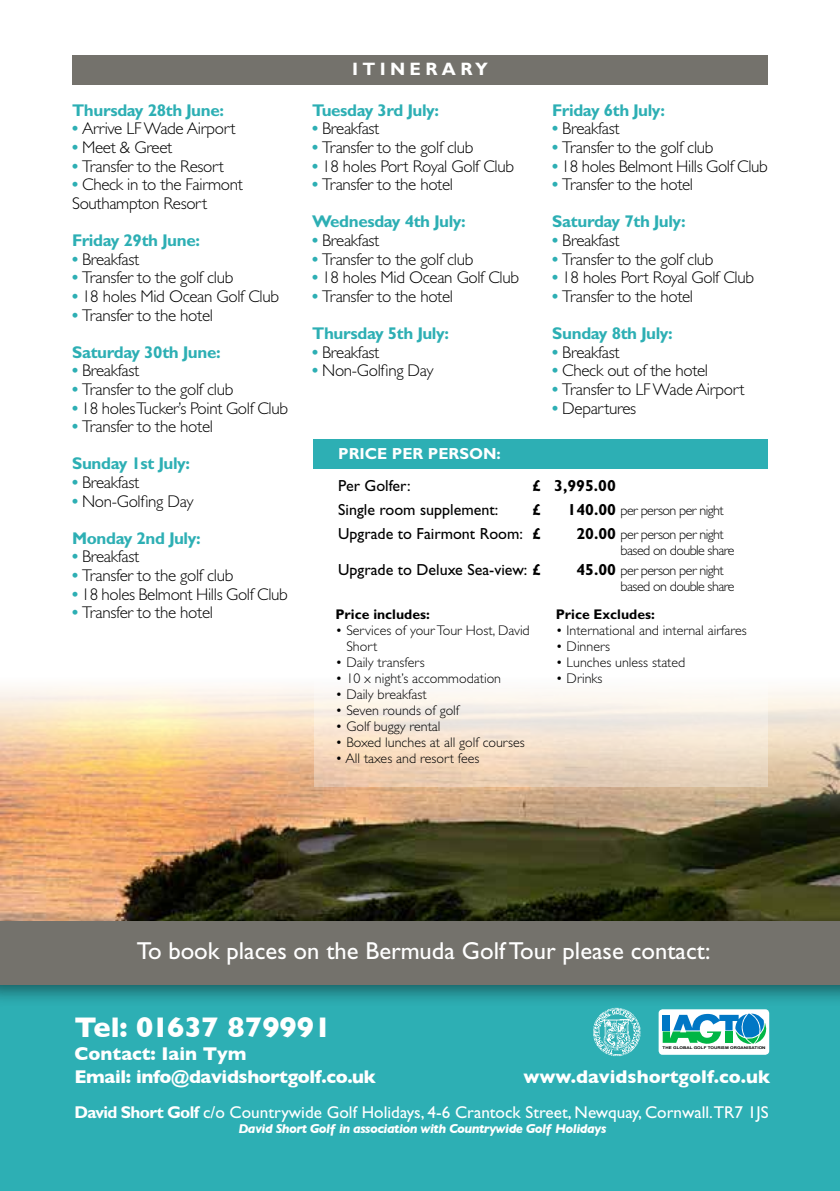
<style>
.page{position:relative;width:840px;height:1191px;background:#fff}
.page>*{position:absolute;margin:0;border:0;box-sizing:border-box;transform-origin:0 0}
.t1{font:700 29px "Gill Sans";color:#fff}
.t2{font:24.6px "Gill Sans Std";color:#fff}
.t3{font:700 18.8px/22.8px "Gill Sans";letter-spacing:-.02em;color:#fff}
.t4{font:700 18.8px "Gill Sans";color:#fff}
.t5{font:700 18px "Gill Sans Std";letter-spacing:.24em;color:#fff}
.t6{font:17.2px "Gill Sans Std";color:#fff}
.t7{font:300 17px/37.2px "Gill Sans Std";letter-spacing:-.02em;color:#000}
.t8{font:700 17px/37.2px "Gill Sans Std";letter-spacing:-.02em;color:#2dafb4}
.t9{font:16px "Gill Sans Std";color:#000}
.t10{font:700 16px "Gill Sans Std";color:#fff}
.t11{font:700 16px "Gill Sans Std";color:#000}
.t12{font:300 14px/16px "Gill Sans Std";color:#000}
.t13{font:300 14px/16px "Gill Sans Std";letter-spacing:-.04em;color:#000}
.t14{font:700 14px "Gill Sans Std";color:#000}
.t15{font:italic 700 13px "Gill Sans";letter-spacing:-.04em;color:#fff}
.t16{font:700 3.8px "Arial";color:#000;scale:1.22 1}
.s1{font-weight:700;color:#2dafb4}
.s2{font-weight:300;color:#000}
.s3{font-weight:700;font-size:16px}
.s4{font-weight:700}
</style>
<div class="page">
<img style="left:0;top:686px;width:839px;height:222px">
<div style="left:0;top:943px;width:839px;height:248px;background:#2dafb4"></div>
<div style="left:0;top:908px;width:839px;height:99px;background:#000;opacity:.5"></div>
<div style="left:0;top:921px;width:839px;height:63px;background:#74726c"></div>
<div style="left:658px;top:1009px;width:110px;height:45px;background:#fff;border-radius:4px"></div>
<svg style="left:662px;top:1013px;width:105px;height:31px"></svg>
<img style="left:585px;top:1004px;width:62px;height:52px">
<div style="left:72px;top:55px;width:695px;height:30px;background:#74726c"></div>
<svg style="left:314px;top:468px;width:453px;height:318px"></svg>
<div style="left:313px;top:439px;width:454px;height:29px;background:#2dafb4"></div>
<p class="t8" style="left:72px;top:91px;width:153px">Thursday 28th June:</p>
<p class="t7" style="left:72px;top:110px;width:165px"><span class="s1">•</span> Arrive LF Wade Airport</p>
<p class="t7" style="left:72px;top:129px;width:102px"><span class="s1">•</span> Meet &amp; Greet</p>
<p class="t7" style="left:72px;top:148px;width:153px"><span class="s1">•</span> Transfer to the Resort</p>
<p class="t7" style="left:72px;top:175px;width:172px;line-height:18.6px"><span class="s1">•</span> Check in to the Fairmont<br>Southampton Resort</p>
<p class="t8" style="left:72px;top:222px;width:129px">Friday 29th June:</p>
<p class="t7" style="left:72px;top:240px;width:69px"><span class="s1">•</span> Breakfast</p>
<p class="t7" style="left:72px;top:259px;width:163px"><span class="s1">•</span> Transfer to the golf club</p>
<p class="t7" style="left:72px;top:278px;width:208px"><span class="s1">•</span> 18 holes Mid Ocean Golf Club</p>
<p class="t8" style="left:72px;top:296px;width:150px">• <span class="s2">Transfer to the hotel<br></span>Saturday 30th June:</p>
<p class="t7" style="left:72px;top:352px;width:69px"><span class="s1">•</span> Breakfast</p>
<p class="t7" style="left:72px;top:371px;width:163px"><span class="s1">•</span> Transfer to the golf club</p>
<p class="t7" style="left:72px;top:389px;width:217px"><span class="s1">•</span> 18 holes Tucker’s Point Golf Club</p>
<p class="t7" style="left:72px;top:408px;width:142px"><span class="s1">•</span> Transfer to the hotel<br><span class="s1">Sunday 1st July:</span></p>
<p class="t7" style="left:72px;top:464px;width:69px"><span class="s1">•</span> Breakfast</p>
<p class="t8" style="left:72px;top:482px;width:130px">• <span class="s2">Non-Golfing Day<br></span>Monday 2nd July:</p>
<p class="t7" style="left:72px;top:538px;width:69px"><span class="s1">•</span> Breakfast</p>
<p class="t7" style="left:72px;top:557px;width:163px"><span class="s1">•</span> Transfer to the golf club</p>
<p class="t7" style="left:72px;top:575px;width:217px"><span class="s1">•</span> 18 holes Belmont Hills Golf Club</p>
<p class="t7" style="left:72px;top:594px;width:142px"><span class="s1">•</span> Transfer to the hotel</p>
<p class="t5" style="left:352px;top:58px;width:137px">ITINERARY</p>
<p class="t8" style="left:312px;top:91px;width:128px">Tuesday 3rd July:</p>
<p class="t7" style="left:312px;top:110px;width:69px"><span class="s1">•</span> Breakfast</p>
<p class="t7" style="left:312px;top:129px;width:163px"><span class="s1">•</span> Transfer to the golf club</p>
<p class="t7" style="left:312px;top:148px;width:203px"><span class="s1">•</span> 18 holes Port Royal Golf Club</p>
<p class="t8" style="left:312px;top:166px;width:155px">• <span class="s2">Transfer to the hotel<br></span>Wednesday 4th July:</p>
<p class="t7" style="left:312px;top:222px;width:69px"><span class="s1">•</span> Breakfast</p>
<p class="t7" style="left:312px;top:240px;width:163px"><span class="s1">•</span> Transfer to the golf club</p>
<p class="t7" style="left:312px;top:259px;width:208px"><span class="s1">•</span> 18 holes Mid Ocean Golf Club</p>
<p class="t7" style="left:312px;top:278px;width:142px"><span class="s1">•</span> Transfer to the hotel<br><span class="s1">Thursday 5th July:</span></p>
<p class="t7" style="left:312px;top:333px;width:69px"><span class="s1">•</span> Breakfast</p>
<p class="t7" style="left:312px;top:352px;width:123px"><span class="s1">•</span> Non-Golfing Day</p>
<p class="t8" style="left:552px;top:91px;width:114px">Friday 6th July:</p>
<p class="t7" style="left:552px;top:110px;width:69px"><span class="s1">•</span> Breakfast</p>
<p class="t7" style="left:552px;top:129px;width:163px"><span class="s1">•</span> Transfer to the golf club</p>
<p class="t7" style="left:552px;top:147px;width:217px"><span class="s1">•</span> 18 holes Belmont Hills Golf Club</p>
<p class="t7" style="left:552px;top:166px;width:142px"><span class="s1">•</span> Transfer to the hotel<br><span class="s1">Saturday 7th July:</span></p>
<p class="t7" style="left:552px;top:222px;width:69px"><span class="s1">•</span> Breakfast</p>
<p class="t7" style="left:552px;top:240px;width:163px"><span class="s1">•</span> Transfer to the golf club</p>
<p class="t7" style="left:552px;top:259px;width:203px"><span class="s1">•</span> 18 holes Port Royal Golf Club</p>
<p class="t7" style="left:552px;top:278px;width:142px"><span class="s1">•</span> Transfer to the hotel<br><span class="s1">Sunday 8th July:</span></p>
<p class="t7" style="left:552px;top:333px;width:69px"><span class="s1">•</span> Breakfast</p>
<p class="t7" style="left:552px;top:352px;width:157px"><span class="s1">•</span> Check out of the hotel</p>
<p class="t7" style="left:552px;top:371px;width:194px"><span class="s1">•</span> Transfer to LF Wade Airport</p>
<p class="t7" style="left:552px;top:389px;width:85px"><span class="s1">•</span> Departures</p>
<p class="t10" style="left:338px;top:444px;width:164px">PRICE PER PERSON:</p>
<p class="t9" style="left:338px;top:476px;width:74px">Per Golfer:</p>
<p class="t11" style="left:532px;top:476px;width:85px">£ 3,995.00</p>
<p class="t9" style="left:338px;top:500px;width:161px">Single room supplement:</p>
<p class="t11" style="left:532px;top:500px;width:10px">£</p>
<p class="t13" style="left:567px;top:502px;width:158px"><span class="s3">140.00</span> per person per night</p>
<p class="t9" style="left:338px;top:524px;width:204px">Upgrade to Fairmont Room: <span class="s4">£</span></p>
<p class="t13" style="left:620px;top:526px;width:115px;text-indent:-44px"><span class="s3">20.00</span> per person per night based on double share</p>
<p class="t9" style="left:338px;top:560px;width:204px">Upgrade to Deluxe Sea-view: <span class="s4">£</span></p>
<p class="t13" style="left:620px;top:562px;width:115px;text-indent:-44px"><span class="s3">45.00</span> per person per night based on double share</p>
<p class="t14" style="left:335px;top:606px;width:96px">Price includes:</p>
<p class="t12" style="left:346px;top:622px;width:185px;text-indent:-11px">• Services of your Tour Host, David<br>Short</p>
<p class="t12" style="left:335px;top:654px;width:91px">• Daily transfers</p>
<p class="t12" style="left:335px;top:670px;width:167px">• 10 x night’s accommodation</p>
<p class="t12" style="left:335px;top:686px;width:93px">• Daily breakfast</p>
<p class="t12" style="left:335px;top:702px;width:125px">• Seven rounds of golf</p>
<p class="t12" style="left:335px;top:718px;width:107px">• Golf buggy rental</p>
<p class="t12" style="left:335px;top:734px;width:191px">• Boxed lunches at all golf courses</p>
<p class="t12" style="left:335px;top:750px;width:145px">• All taxes and resort fees</p>
<p class="t14" style="left:555px;top:606px;width:101px">Price Excludes:</p>
<p class="t12" style="left:555px;top:622px;width:192px">• International and internal airfares</p>
<p class="t12" style="left:555px;top:638px;width:56px">• Dinners</p>
<p class="t12" style="left:555px;top:654px;width:131px">• Lunches unless stated</p>
<p class="t12" style="left:555px;top:670px;width:48px">• Drinks</p>
<h2 class="t2" style="left:137px;top:937px;width:575px">To book places on the Bermuda Golf Tour please contact:</h2>
<h1 class="t1" style="left:74px;top:1004px;width:258px">Tel: 01637 879991</h1>
<p class="t3" style="left:74px;top:1041px;width:303px">Contact: Iain Tym<br>Email: info@davidshortgolf.co.uk</p>
<p class="t16" style="left:662px;top:1045px;width:86px">THE GLOBAL GOLF TOURISM ORGANISATION</p>
<p class="t4" style="left:523px;top:1061px;width:248px">www.davidshortgolf.co.uk</p>
<p class="t6" style="left:74px;top:1101px;width:695px"><span class="s4">David Short Golf</span> c/o Countrywide Golf Holidays, 4-6 Crantock Street, Newquay, Cornwall.TR7 1JS</p>
<p class="t15" style="left:238px;top:1121px;width:369px">David Short Golf in association with Countrywide Golf Holidays</p>
</div>
